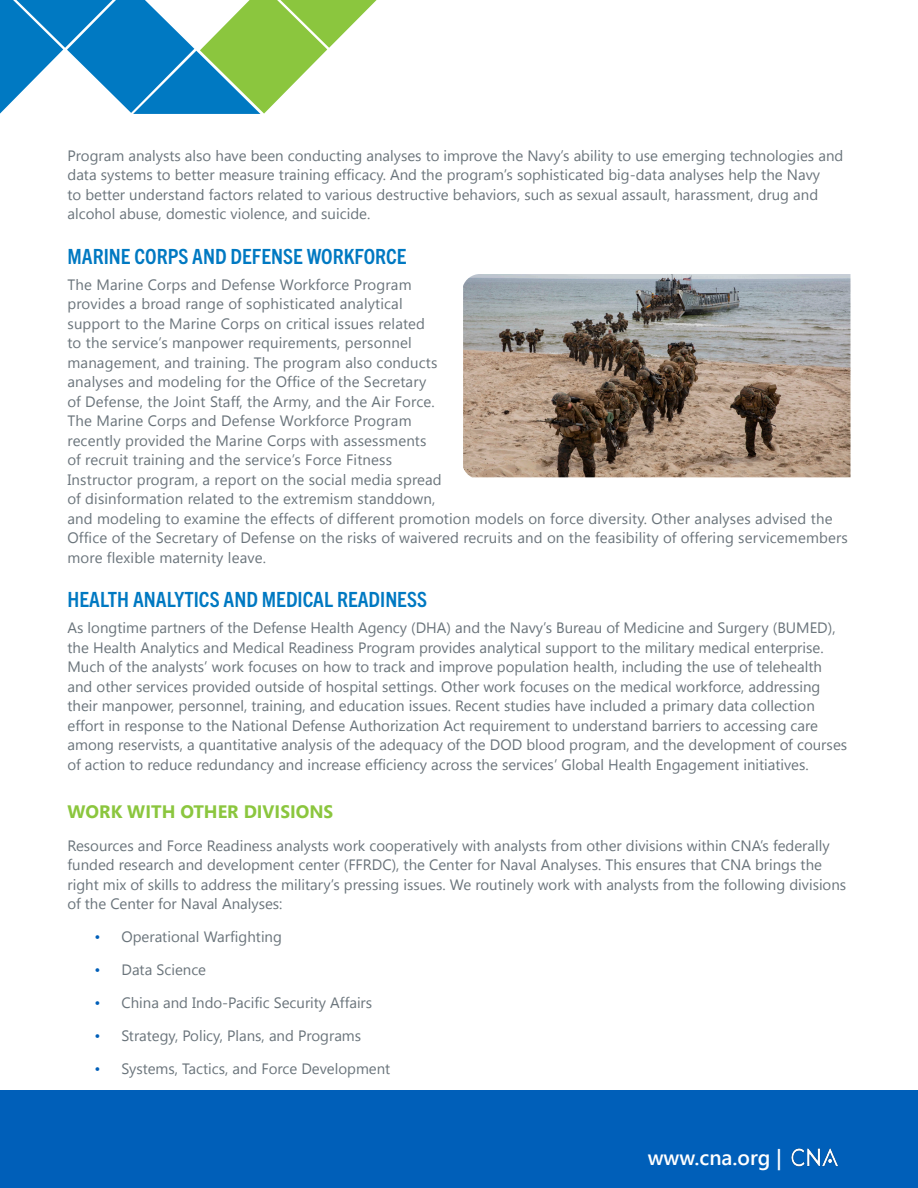
<style>
.page{position:relative;width:918px;height:1188px;background:#fff}
.page>*{position:absolute;margin:0;border:0;box-sizing:border-box;transform-origin:0 0}
.t1{font:700 condensed 21px "Trade Gothic Next LT Pro";color:#0079c2}
.t2{font:600 21px "Segoe UI";color:#fff}
.t3{font:700 18px "Segoe UI";color:#8bc63e}
.t4{font:15px/19.5px "Segoe UI";color:#6a747b}
.s1{color:#005fb9}
</style>
<div class="page">
<svg style="left:0;top:0;width:377px;height:114px"></svg>
<img style="left:463px;top:274px;width:387px;height:203px">
<div style="left:0;top:1090px;width:918px;height:98px;background:#005fb9"></div>
<img style="left:791px;top:1148px;width:47px;height:18px">
<p class="t4" style="left:68px;top:145px;width:777px">Program analysts also have been conducting analyses to improve the Navy’s ability to use emerging technologies and data systems to better measure training efficacy. And the program’s sophisticated big-data analyses help the Navy<br>to better understand factors related to various destructive behaviors, such as sexual assault, harassment, drug and alcohol abuse, domestic violence, and suicide.</p>
<h1 class="t1" style="left:68px;top:242px;width:341px">MARINE CORPS AND DEFENSE WORKFORCE</h1>
<p class="t4" style="left:68px;top:274px;width:782px">The Marine Corps and Defense Workforce Program<br>provides a broad range of sophisticated analytical<br>support to the Marine Corps on critical issues related<br>to the service’s manpower requirements, personnel<br>management, and training. The program also conducts<br>analyses and modeling for the Office of the Secretary<br>of Defense, the Joint Staff, the Army, and the Air Force.<br>The Marine Corps and Defense Workforce Program<br>recently provided the Marine Corps with assessments<br>of recruit training and the service’s Force Fitness<br>Instructor program, a report on the social media spread<br>of disinformation related to the extremism standdown,<br>and modeling to examine the effects of different promotion models on force diversity. Other analyses advised the Office of the Secretary of Defense on the risks of waivered recruits and on the feasibility of offering servicemembers more flexible maternity leave.</p>
<h1 class="t1" style="left:68px;top:585px;width:361px">HEALTH ANALYTICS AND MEDICAL READINESS</h1>
<p class="t4" style="left:68px;top:618px;width:781px">As longtime partners of the Defense Health Agency (DHA) and the Navy’s Bureau of Medicine and Surgery (BUMED), the Health Analytics and Medical Readiness Program provides analytical support to the military medical enterprise.<br>Much of the analysts’ work focuses on how to track and improve population health, including the use of telehealth and other services provided outside of hospital settings. Other work focuses on the medical workforce, addressing their manpower, personnel, training, and education issues. Recent studies have included a primary data collection effort in response to the National Defense Authorization Act requirement to understand barriers to accessing care among reservists, a quantitative analysis of the adequacy of the DOD blood program, and the development of courses of action to reduce redundancy and increase efficiency across the services’ Global Health Engagement initiatives.</p>
<p class="t3" style="left:68px;top:799px;width:267px">WORK WITH OTHER DIVISIONS</p>
<p class="t4" style="left:68px;top:835px;width:780px">Resources and Force Readiness analysts work cooperatively with analysts from other divisions within CNA’s federally funded research and development center (FFRDC), the Center for Naval Analyses. This ensures that CNA brings the right mix of skills to address the military’s pressing issues. We routinely work with analysts from the following divisions of the Center for Naval Analyses:</p>
<p class="t4" style="left:94px;top:927px;width:189px"><span class="s1">•</span> Operational Warfighting</p>
<p class="t4" style="left:94px;top:960px;width:113px"><span class="s1">•</span> Data Science</p>
<p class="t4" style="left:94px;top:993px;width:279px"><span class="s1">•</span> China and Indo-Pacific Security Affairs</p>
<p class="t4" style="left:94px;top:1026px;width:268px"><span class="s1">•</span> Strategy, Policy, Plans, and Programs</p>
<p class="t4" style="left:94px;top:1059px;width:297px"><span class="s1">•</span> Systems, Tactics, and Force Development</p>
<h1 class="t2" style="left:648px;top:1141px;width:136px">www.cna.org |</h1>
</div>
